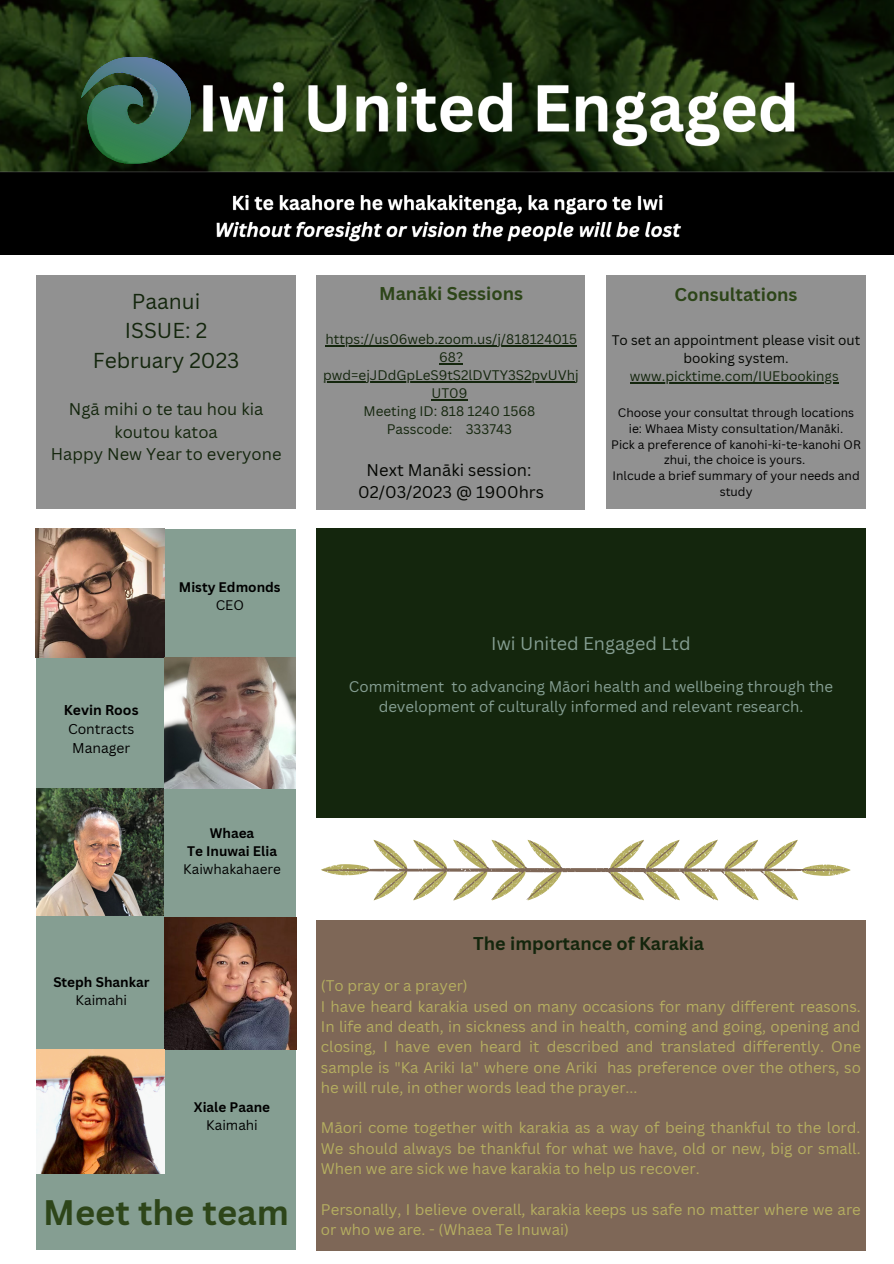
<style>
.page{position:relative;width:894px;height:1264px;background:#fff}
.page>*{position:absolute;margin:0;border:0;box-sizing:border-box;transform-origin:0 0}
.t1{font:700 34.5px "Canva Sans";color:#2d4519}
.t2{font:21px/29.2px "Canva Sans";color:#14260d;text-align:center}
.t3{font:700 18px "Canva Sans";color:#2d4519}
.t4{font:700 18px "Canva Sans";color:#14260d}
.t5{font:18px "Canva Sans";color:#859e92}
.t6{font:16.5px/22.5px "Canva Sans";color:#14260d;text-align:center}
.t7{font:16.5px/22.5px "Canva Sans";color:#030501;text-align:center}
.t8{font:15px/20.2px "Canva Sans";color:#b5ae60}
.t9{font:15px/20.2px "Canva Sans";color:#859e92;text-align:center}
.t10{font:13.8px/19.2px "Canva Sans";color:#000;text-align:center}
.t11{font:700 13.8px "Canva Sans";color:#000}
.t12{font:13.5px/18px "Canva Sans";color:#14260d;text-align:center}
.t13{font:700 13.5px/18px "Canva Sans";color:#000;text-align:center}
.t14{font:13.5px/18px "Canva Sans";color:#030501;text-align:center}
.t15{font:13.5px "Canva Sans";color:#000}
.t16{font:12px/15.8px "Canva Sans";color:#000;text-align:center}
</style>
<div class="page">
<div style="left:36px;top:275px;width:260px;height:233px;background:#919191"></div>
<div style="left:316px;top:275px;width:268px;height:235px;background:#919191"></div>
<hr style="left:325px;top:345px;width:251px;height:1px;background:#14260d">
<svg style="left:439px;top:363px;width:24px;height:1px"></svg>
<hr style="left:323px;top:381px;width:256px;height:1px;background:#14260d">
<hr style="left:431px;top:399px;width:36px;height:1px;background:#14260d">
<div style="left:606px;top:275px;width:259px;height:233px;background:#919191"></div>
<hr style="left:629px;top:382px;width:209px;height:1px;background:#14260d">
<div style="left:36px;top:528px;width:260px;height:646px;background:#859e92"></div>
<svg style="left:321px;top:839px;width:529px;height:61px"></svg>
<div style="left:316px;top:920px;width:549px;height:329px;background:#7e6757"></div>
<div style="left:316px;top:528px;width:549px;height:290px;background:#14260d"></div>
<img style="left:0;top:0;width:893px;height:254px">
<img style="left:164px;top:917px;width:132px;height:132px">
<img style="left:36px;top:788px;width:128px;height:127px">
<img style="left:36px;top:528px;width:128px;height:129px">
<img style="left:164px;top:657px;width:131px;height:131px">
<img style="left:36px;top:1049px;width:129px;height:124px">
<img style="left:82px;top:58px;width:109px;height:106px">
<div style="left:36px;top:1173px;width:260px;height:76px;background:#859e92"></div>
<h2 class="t2" style="left:93px;top:286px;width:148px">Paanui<br>ISSUE: 2<br>February 2023</h2>
<p class="t6" style="left:51px;top:397px;width:232px">Ngā mihi o te tau hou kia koutou katoa<br>Happy New Year to everyone</p>
<p class="t11" style="left:64px;top:700px;width:76px">Kevin Roos</p>
<p class="t10" style="left:68px;top:719px;width:68px">Contracts<br>Manager</p>
<p class="t13" style="left:179px;top:578px;width:103px">Misty Edmonds</p>
<p class="t15" style="left:216px;top:596px;width:30px">CEO</p>
<p class="t13" style="left:187px;top:823px;width:91px">Whaea<br>Te Inuwai Elia</p>
<p class="t15" style="left:183px;top:859px;width:99px">Kaiwhakahaere</p>
<p class="t13" style="left:53px;top:972px;width:98px">Steph Shankar</p>
<p class="t15" style="left:76px;top:990px;width:53px">Kaimahi</p>
<p class="t13" style="left:194px;top:1097px;width:78px">Xiale Paane</p>
<p class="t15" style="left:206px;top:1115px;width:53px">Kaimahi</p>
<h1 class="t1" style="left:43px;top:1188px;width:247px">Meet the team</h1>
<p class="t3" style="left:379px;top:281px;width:145px">Manāki Sessions</p>
<p class="t12" style="left:323px;top:330px;width:257px">https://us06web.zoom.us/j/818124015<br>68? pwd=ejJDdGpLeS9tS2lDVTY3S2pvUVhj<br>UT09<br>Meeting ID: 818 1240 1568<br>Passcode: 333743</p>
<p class="t7" style="left:358px;top:458px;width:187px">Next Manāki session:<br>02/03/2023 @ 1900hrs</p>
<p class="t3" style="left:674px;top:282px;width:124px">Consultations</p>
<p class="t14" style="left:611px;top:330px;width:250px">To set an appointment please visit out booking system.</p>
<p class="t12" style="left:629px;top:367px;width:210px">www.picktime.com/IUEbookings</p>
<p class="t16" style="left:611px;top:404px;width:251px">Choose your consultat through locations ie: Whaea Misty consultation/Manāki.<br>Pick a preference of kanohi-ki-te-kanohi OR zhui, the choice is yours.<br>Inlcude a brief summary of your needs and study</p>
<p class="t5" style="left:491px;top:631px;width:201px">Iwi United Engaged Ltd</p>
<p class="t9" style="left:349px;top:676px;width:485px">Commitment to advancing Māori health and wellbeing through the development of culturally informed and relevant research.</p>
<p class="t4" style="left:473px;top:930px;width:232px">The importance of Karakia</p>
<p class="t8" style="left:321px;top:975px;width:541px">(To pray or a prayer)<br>I have heard karakia used on many occasions for many different reasons.<br>In life and death, in sickness and in health, coming and going, opening and closing, I have even heard it described and translated differently. One sample is "Ka Ariki Ia" where one Ariki has preference over the others, so he will rule, in other words lead the prayer...</p>
<p class="t8" style="left:321px;top:1117px;width:541px;text-align:justify">Māori come together with karakia as a way of being thankful to the lord.<br>We should always be thankful for what we have, old or new, big or small.<br>When we are sick we have karakia to help us recover.</p>
<p class="t8" style="left:321px;top:1198px;width:541px">Personally, I believe overall, karakia keeps us safe no matter where we are or who we are. - (Whaea Te Inuwai)</p>
</div>
